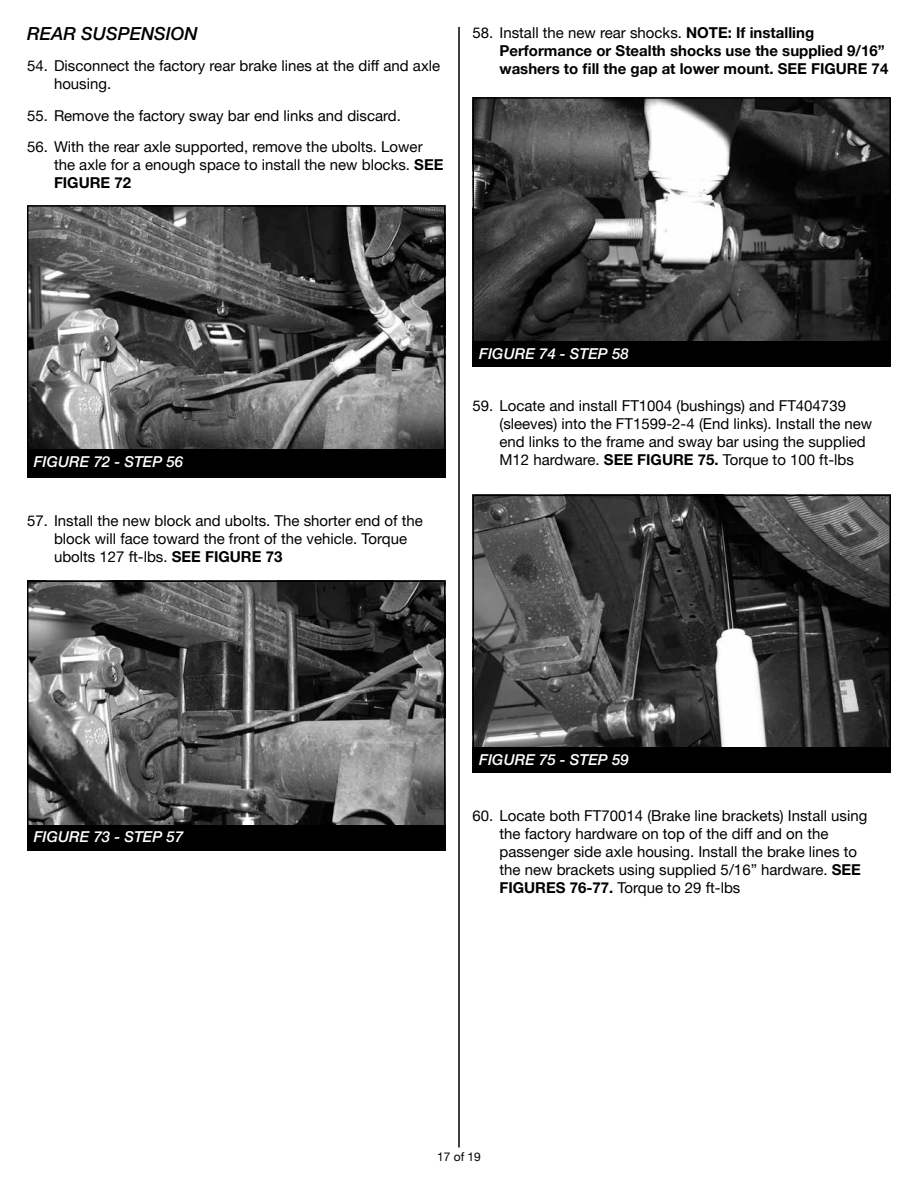
<style>
.page{position:relative;width:918px;height:1188px;background:#fff}
.page>*{position:absolute;margin:0;border:0;box-sizing:border-box;transform-origin:0 0}
.t1{font:italic 500 18px "Helvetica Neue LT Std";color:#000}
.t2{font:15px/18px "Helvetica Neue LT Std";color:#000}
.t3{font:700 15px/18px "Helvetica Neue LT Std";color:#000}
.t4{font:italic 500 15px "Helvetica Neue LT Std";color:#fff}
.t5{font:12px "Helvetica Neue LT Std";color:#000}
.s1{font-weight:700}
.s2{font-weight:400}
</style>
<div class="page">
<hr style="left:458px;top:27px;width:2px;height:1121px;background:#000">
<img style="left:30px;top:208px;width:413px;height:241px">
<div style="left:27px;top:205px;width:419px;height:268px;border:2px solid #000"></div>
<div style="left:27px;top:449px;width:419px;height:28px;background:#000"></div>
<img style="left:30px;top:583px;width:413px;height:242px">
<div style="left:27px;top:580px;width:419px;height:268px;border:2px solid #000"></div>
<div style="left:27px;top:825px;width:419px;height:25px;background:#000"></div>
<img style="left:475px;top:100px;width:413px;height:241px">
<div style="left:472px;top:97px;width:419px;height:268px;border:2px solid #000"></div>
<div style="left:472px;top:341px;width:419px;height:26px;background:#000"></div>
<img style="left:475px;top:498px;width:413px;height:249px">
<div style="left:472px;top:495px;width:419px;height:267px;border:2px solid #000"></div>
<div style="left:472px;top:747px;width:419px;height:26px;background:#000"></div>
<p class="t1" style="left:27px;top:23px;width:172px">REAR SUSPENSION</p>
<p class="t2" style="left:54px;top:57px;width:388px;text-indent:-27px">54. Disconnect the factory rear brake lines at the diff and axle housing.</p>
<p class="t2" style="left:27px;top:106px;width:376px">55. Remove the factory sway bar end links and discard.</p>
<p class="t2" style="left:54px;top:138px;width:391px;text-indent:-27px">56. With the rear axle supported, remove the ubolts. Lower the axle for a enough space to install the new blocks. <span class="s1">SEE<br>FIGURE 72</span></p>
<p class="t3" style="left:500px;top:23px;width:390px;text-indent:-27px"><span class="s2">58. Install the new rear shocks.</span> NOTE: If installing<br>Performance or Stealth shocks use the supplied 9/16” washers to fill the gap at lower mount. SEE FIGURE 74</p>
<p class="t4" style="left:34px;top:453px;width:151px">FIGURE 72 - STEP 56</p>
<p class="t2" style="left:54px;top:511px;width:370px;text-indent:-27px">57. Install the new block and ubolts. The shorter end of the block will face toward the front of the vehicle. Torque ubolts 127 ft-lbs. <span class="s1">SEE FIGURE 73</span></p>
<p class="t4" style="left:479px;top:345px;width:151px">FIGURE 74 - STEP 58</p>
<p class="t2" style="left:500px;top:397px;width:374px;text-indent:-27px">59. Locate and install FT1004 (bushings) and FT404739 (sleeves) into the FT1599-2-4 (End links). Install the new end links to the frame and sway bar using the supplied M12 hardware. <span class="s1">SEE FIGURE 75.</span> Torque to 100 ft-lbs</p>
<p class="t4" style="left:34px;top:828px;width:151px">FIGURE 73 - STEP 57</p>
<p class="t4" style="left:479px;top:751px;width:151px">FIGURE 75 - STEP 59</p>
<p class="t2" style="left:500px;top:806px;width:369px;text-indent:-27px">60. Locate both FT70014 (Brake line brackets) Install using the factory hardware on top of the diff and on the passenger side axle housing. Install the brake lines to the new brackets using supplied 5/16” hardware. <span class="s1">SEE FIGURES 76-77.</span> Torque to 29 ft-lbs</p>
<p class="t5" style="left:437px;top:1150px;width:45px">17 of 19</p>
</div>
